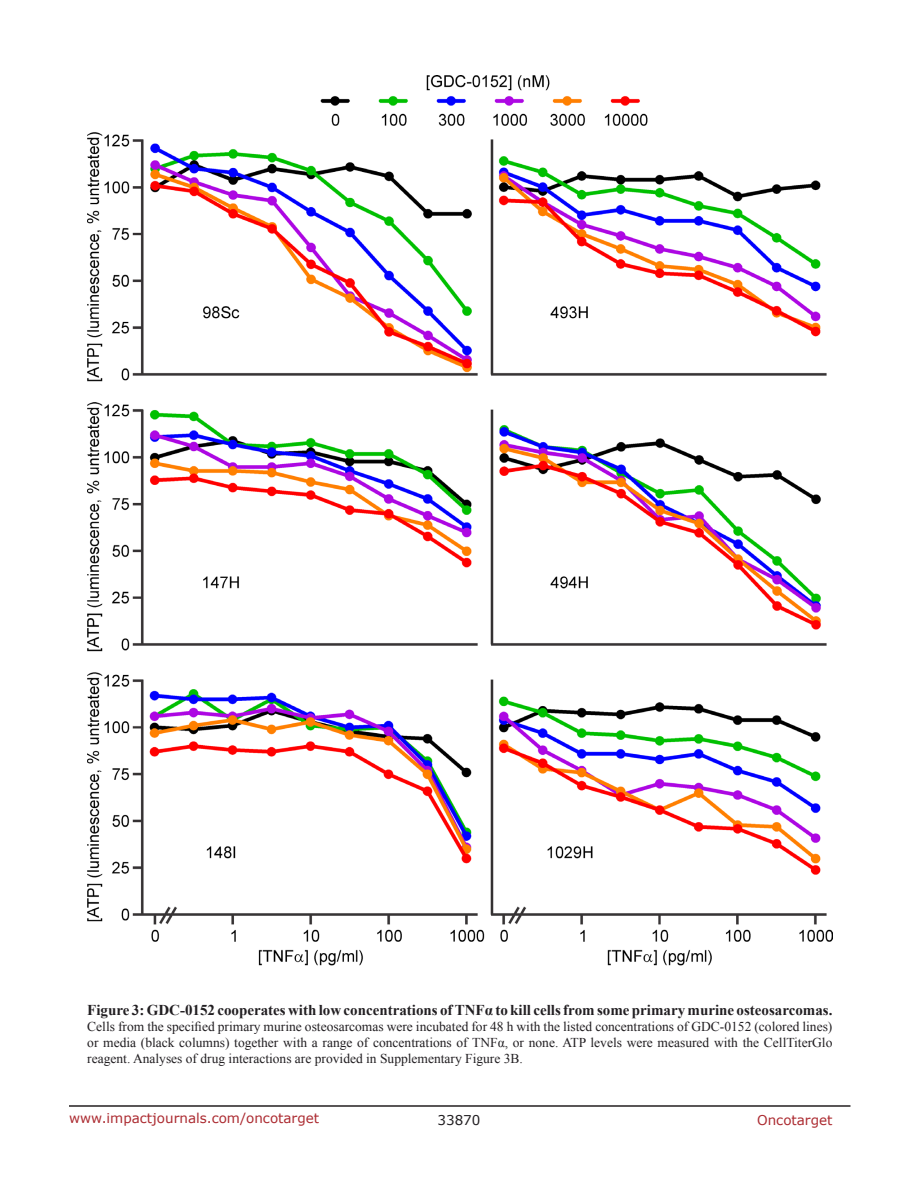
<style>
.page{position:relative;width:918px;height:1188px;background:#fff}
.page>*{position:absolute;margin:0;border:0;box-sizing:border-box;transform-origin:0 0}
.t1{font:700 15px "Times New Roman";color:#221f22}
.t2{font:13.5px/16.2px "Times New Roman";color:#221f22;text-align:justify}
.t3{font:13.5px "Verdana";color:#ac2b31}
.t4{font:13.5px "Verdana";color:#221f22}
</style>
<div class="page">
<hr style="left:69px;top:1105px;width:781px;height:2px;background:#231f20">
<img style="left:87px;top:76px;width:745px;height:890px">
<p class="t1" style="left:87px;top:999px;width:747px">Figure 3: GDC-0152 cooperates with low concentrations of TNFα to kill cells from some primary murine osteosarcomas.</p>
<p class="t2" style="left:87px;top:1018px;width:747px">Cells from the specified primary murine osteosarcomas were incubated for 48 h with the listed concentrations of GDC-0152 (colored lines) or media (black columns) together with a range of concentrations of TNFα, or none. ATP levels were measured with the CellTiterGlo reagent. Analyses of drug interactions are provided in Supplementary Figure 3B.</p>
<p class="t3" style="left:69px;top:1109px;width:252px">www.impactjournals.com/oncotarget</p>
<p class="t4" style="left:438px;top:1111px;width:44px">33870</p>
<p class="t3" style="left:757px;top:1111px;width:77px">Oncotarget</p>
</div>
